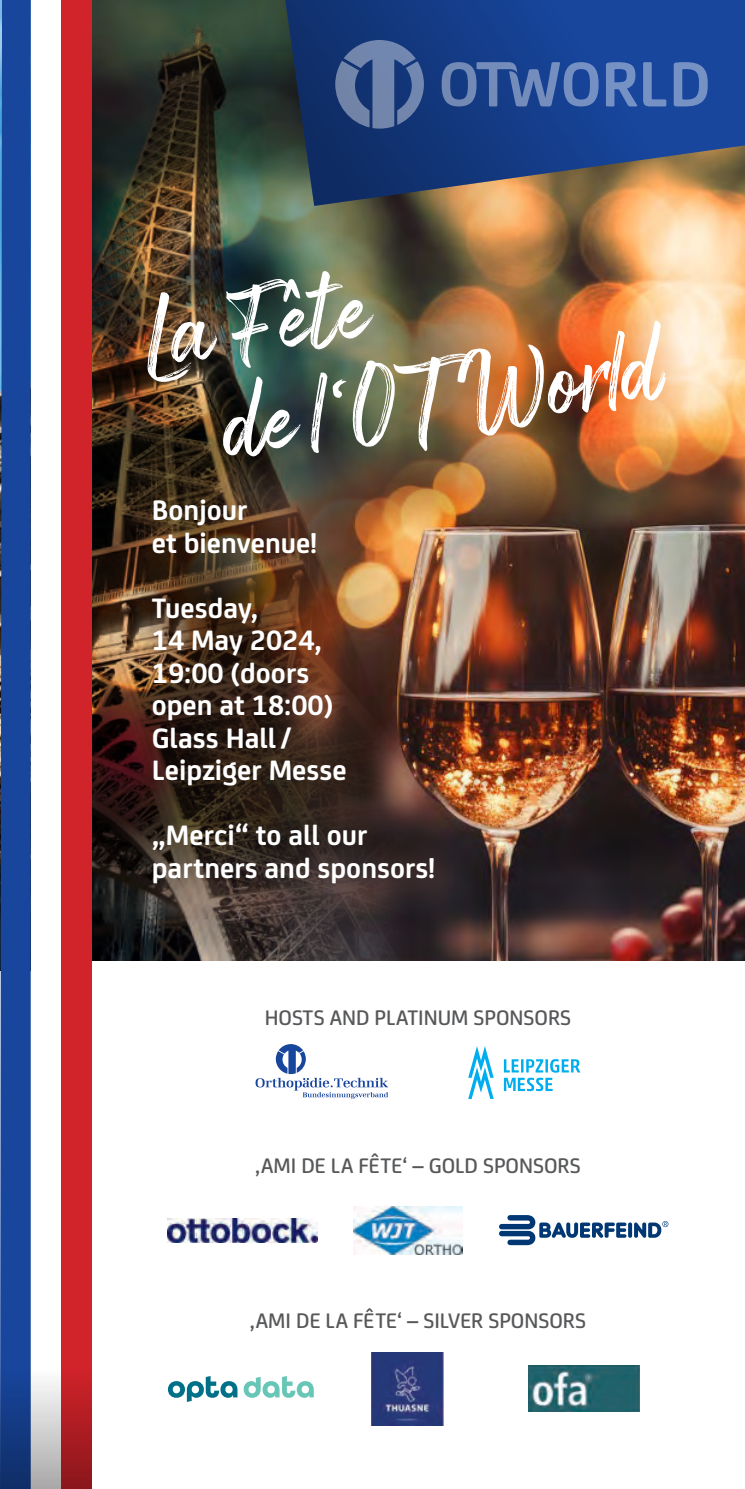
<style>
.page{position:relative;width:745px;height:1489px;background:#fff}
.page>*{position:absolute;margin:0;border:0;box-sizing:border-box;transform-origin:0 0}
.t1{font:91.25px/98.5px "Arsilon";color:#fff}
.t2{font:700 30px/32.5px "FS Joey";color:#fff}
.t3{font:500 22.5px "FS Joey";color:#57585a}
</style>
<div class="page">
<img style="left:567px;top:206px;width:177px;height:185px">
<img style="left:92px;top:0;width:475px;height:391px">
<img style="left:92px;top:391px;width:652px;height:570px">
<svg style="left:0;top:0;width:31px;height:1353px;background:#1b499d"></svg>
<div style="left:61px;top:0;width:31px;height:1488px;background:#d1232a"></div>
<svg style="left:0;top:1353px;width:92px;height:135px"></svg>
<svg style="left:265px;top:0;width:479px;height:206px;background:#304977"></svg>
<svg style="left:673px;top:62px;width:34px;height:44px"></svg>
<svg style="left:605px;top:62px;width:61px;height:44px;background:#466bb0"></svg>
<svg style="left:441px;top:62px;width:157px;height:44px;background:#4264a2"></svg>
<svg style="left:335px;top:40px;width:88px;height:89px;background:#4a6495"></svg>
<svg style="left:503px;top:1059px;width:77px;height:32px"></svg>
<svg style="left:468px;top:1046px;width:25px;height:52px"></svg>
<svg style="left:255px;top:1044px;width:133px;height:54px"></svg>
<svg style="left:499px;top:1215px;width:169px;height:29px"></svg>
<img style="left:353px;top:1206px;width:109px;height:47px">
<img style="left:167px;top:1218px;width:150px;height:24px">
<svg style="left:243px;top:1376px;width:70px;height:21px"></svg>
<svg style="left:168px;top:1376px;width:69px;height:25px"></svg>
<img style="left:528px;top:1365px;width:110px;height:46px">
<img style="left:371px;top:1352px;width:72px;height:72px">
<svg style="left:517px;top:289px;width:170px;height:170px;background:#e2884f"></svg>
<svg style="left:411px;top:289px;width:170px;height:170px;background:#a66a39"></svg>
<svg style="left:129px;top:522px;width:170px;height:170px;background:#4c331d"></svg>
<h1 class="t1" style="left:201px;top:277px;width:445px;text-indent:-66px;rotate:-8deg">La Fête<br>de l‘OT World</h1>
<p class="t2" style="left:152px;top:492px;width:166px">Bonjour<br>et bienvenue!</p>
<p class="t2" style="left:152px;top:589px;width:196px">Tuesday,<br>14 May 2024,<br>19:00 (doors open at 18:00)<br>Glass Hall/<br>Leipziger Messe</p>
<p class="t2" style="left:152px;top:817px;width:284px">„Merci“ to all our partners and sponsors!</p>
<p class="t3" style="left:264px;top:1001px;width:307px">HOSTS AND PLATINUM SPONSORS</p>
<p class="t3" style="left:255px;top:1148px;width:327px">‚AMI DE LA FÊTE‘ – GOLD SPONSORS</p>
<p class="t3" style="left:250px;top:1304px;width:337px">‚AMI DE LA FÊTE‘ – SILVER SPONSORS</p>
</div>
